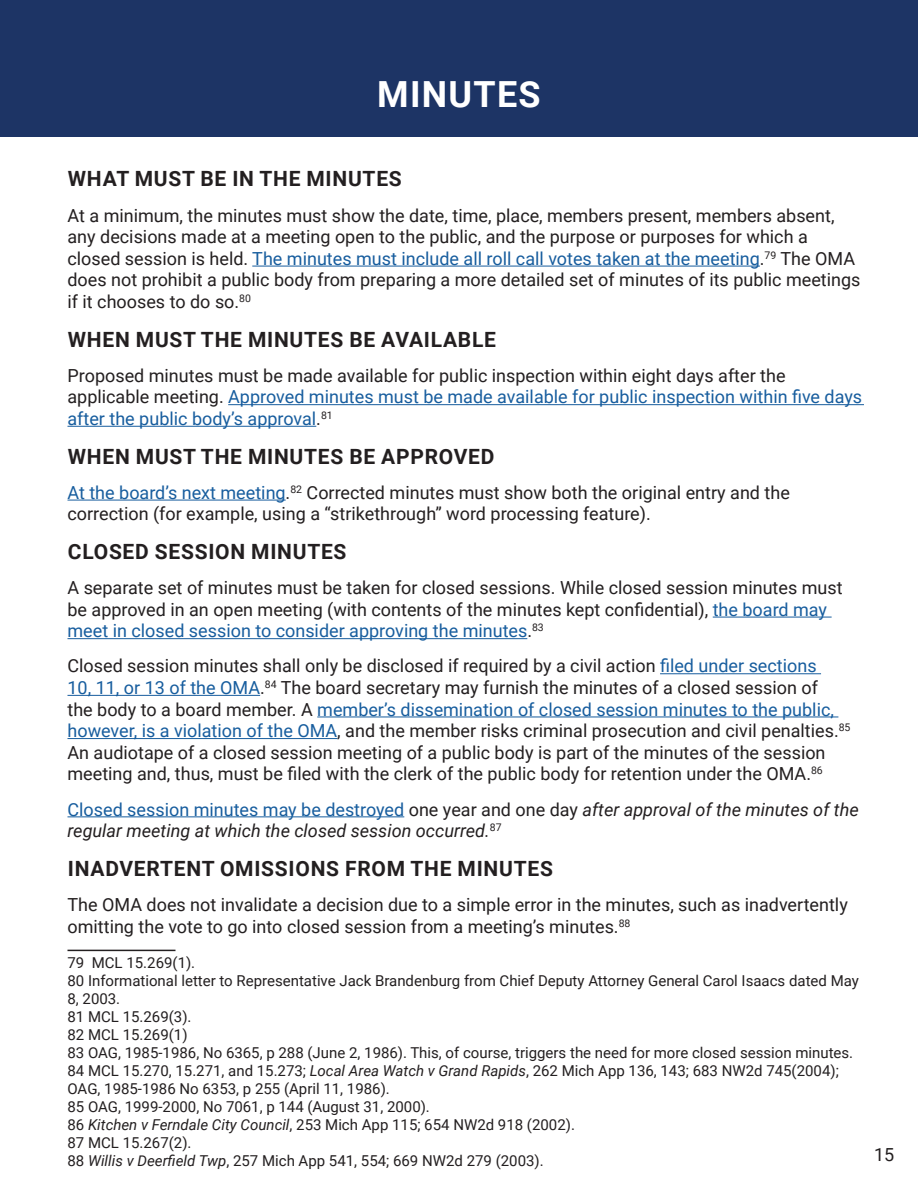
<style>
.page{position:relative;width:918px;height:1188px;background:#fff}
.page>*{position:absolute;margin:0;border:0;box-sizing:border-box;transform-origin:0 0}
.Table_of_Contents_Pa{font:700 36px "Roboto";letter-spacing:.035em;color:#fff}
.Table_of_Contents_pa{font:700 21px "Roboto";letter-spacing:.035em;color:#231f20}
.Paragraph_Style_1{font:18px/21.6px "Roboto";color:#231f20}
.Paragraph_Style_1-2{font:italic 18px/21.6px "Roboto";color:#231f20}
.footnote{font:15px/18px "Roboto";color:#231f20}
.s1{color:#175d9e}
.s2{font-style:normal;color:#175d9e}
.s3{font-style:normal}
.s4{font-style:italic}
</style>
<div class="page">
<hr style="left:252px;top:266px;width:508px;height:1px;background:#175d9e">
<hr style="left:228px;top:404px;width:636px;height:1px;background:#175d9e">
<hr style="left:68px;top:426px;width:248px;height:1px;background:#175d9e">
<hr style="left:68px;top:500px;width:218px;height:1px;background:#175d9e">
<hr style="left:713px;top:617px;width:119px;height:1px;background:#175d9e">
<hr style="left:68px;top:638px;width:459px;height:1px;background:#175d9e">
<hr style="left:660px;top:673px;width:161px;height:1px;background:#175d9e">
<hr style="left:68px;top:695px;width:192px;height:1px;background:#175d9e">
<hr style="left:317px;top:717px;width:521px;height:1px;background:#175d9e">
<hr style="left:68px;top:738px;width:269px;height:1px;background:#175d9e">
<hr style="left:68px;top:816px;width:336px;height:1px;background:#175d9e">
<hr style="left:68px;top:950px;width:108px;height:1px;background:#231f20">
<div style="left:0;top:0;width:918px;height:137px;background:#1d3465"></div>
<p class="Table_of_Contents_Pa" style="left:377px;top:69px;width:165px">MINUTES</p>
<p class="Table_of_Contents_pa" style="left:68px;top:164px;width:335px">WHAT MUST BE IN THE MINUTES</p>
<p class="Paragraph_Style_1" style="left:68px;top:204px;width:795px">At a minimum, the minutes must show the date, time, place, members present, members absent, any decisions made at a meeting open to the public, and the purpose or purposes for which a closed session is held. <span class="s1">The minutes must include all roll call votes taken at the meeting</span>.<sup>79</sup> The OMA does not prohibit a public body from preparing a more detailed set of minutes of its public meetings if it chooses to do so.<sup>80</sup></p>
<p class="Table_of_Contents_pa" style="left:68px;top:324px;width:430px">WHEN MUST THE MINUTES BE AVAILABLE</p>
<p class="Paragraph_Style_1" style="left:68px;top:364px;width:796px">Proposed minutes must be made available for public inspection within eight days after the applicable meeting. <span class="s1">Approved minutes must be made available for public inspection within five days after the public body’s approval</span>.<sup>81</sup></p>
<p class="Table_of_Contents_pa" style="left:68px;top:441px;width:428px">WHEN MUST THE MINUTES BE APPROVED</p>
<p class="Paragraph_Style_1" style="left:68px;top:481px;width:724px"><span class="s1">At the board’s next meeting</span>.<sup>82</sup> Corrected minutes must show both the original entry and the correction (for example, using a “strikethrough” word processing feature).</p>
<p class="Table_of_Contents_pa" style="left:68px;top:537px;width:280px">CLOSED SESSION MINUTES</p>
<p class="Paragraph_Style_1" style="left:68px;top:576px;width:777px">A separate set of minutes must be taken for closed sessions. While closed session minutes must be approved in an open meeting (with contents of the minutes kept confidential), <span class="s1">the board may meet in closed session to consider approving the minutes</span>.<sup>83</sup></p>
<p class="Paragraph_Style_1" style="left:68px;top:655px;width:785px">Closed session minutes shall only be disclosed if required by a civil action <span class="s1">filed under sections<br>10, 11, or 13 of the OMA</span>.<sup>84</sup> The board secretary may furnish the minutes of a closed session of<br>the body to a board member. A <span class="s1">member’s dissemination of closed session minutes to the public, however, is a violation of the OMA</span>, and the member risks criminal prosecution and civil penalties.<sup>85<br></sup>An audiotape of a closed session meeting of a public body is part of the minutes of the session meeting and, thus, must be filed with the clerk of the public body for retention under the OMA.<sup>86</sup></p>
<p class="Paragraph_Style_1-2" style="left:68px;top:798px;width:793px"><span class="s2">Closed session minutes may be destroyed</span> <span class="s3">one year and one day</span> after approval of the minutes of the regular meeting at which the closed session occurred.<sup>87</sup></p>
<p class="Table_of_Contents_pa" style="left:68px;top:854px;width:487px">INADVERTENT OMISSIONS FROM THE MINUTES</p>
<p class="Paragraph_Style_1" style="left:68px;top:893px;width:782px">The OMA does not invalidate a decision due to a simple error in the minutes, such as inadvertently omitting the vote to go into closed session from a meeting’s minutes.<sup>88</sup></p>
<p class="footnote" style="left:68px;top:954px;width:129px">79 MCL 15.269(1).</p>
<p class="footnote" style="left:68px;top:972px;width:793px">80 Informational letter to Representative Jack Brandenburg from Chief Deputy Attorney General Carol Isaacs dated May<br>8, 2003.</p>
<p class="footnote" style="left:68px;top:1008px;width:126px">81 MCL 15.269(3).</p>
<p class="footnote" style="left:68px;top:1026px;width:122px">82 MCL 15.269(1)</p>
<p class="footnote" style="left:68px;top:1044px;width:787px">83 OAG, 1985-1986, No 6365, p 288 (June 2, 1986). This, of course, triggers the need for more closed session minutes.</p>
<p class="footnote" style="left:68px;top:1062px;width:773px">84 MCL 15.270, 15.271, and 15.273; <span class="s4">Local Area Watch v Grand Rapids</span>, 262 Mich App 136, 143; 683 NW2d 745(2004);<br>OAG, 1985-1986 No 6353, p 255 (April 11, 1986).</p>
<p class="footnote" style="left:68px;top:1098px;width:364px">85 OAG, 1999-2000, No 7061, p 144 (August 31, 2000).</p>
<p class="footnote" style="left:68px;top:1116px;width:509px">86 <span class="s4">Kitchen v Ferndale City Council</span>, 253 Mich App 115; 654 NW2d 918 (2002).</p>
<p class="footnote" style="left:68px;top:1134px;width:126px">87 MCL 15.267(2).</p>
<p class="footnote" style="left:68px;top:1152px;width:478px">88 <span class="s4">Willis v Deerfield Twp</span>, 257 Mich App 541, 554; 669 NW2d 279 (2003).</p>
<p class="Paragraph_Style_1" style="left:874px;top:1143px;width:22px">15</p>
</div>
